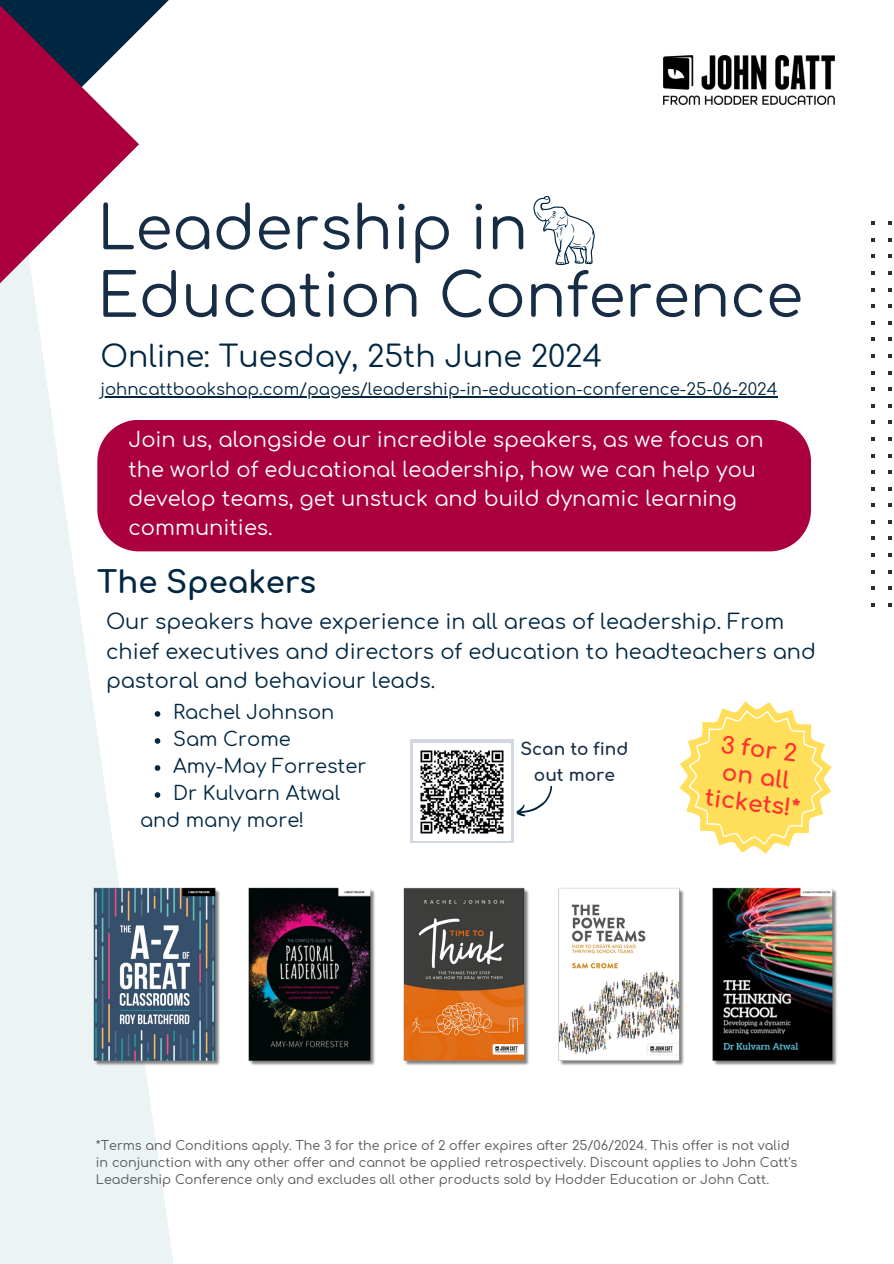
<style>
.page{position:relative;width:894px;height:1264px;background:#fff}
.page>*{position:absolute;margin:0;border:0;box-sizing:border-box;transform-origin:0 0}
.t1{font:60px/67.5px "Comfortaa";color:#172d45}
.t2{font:700 30.6px "Comfortaa";color:#002641}
.t3{font:30px "Comfortaa";color:#002641}
.t4{font:700 23.1px/27px "Comfortaa";color:#ff3131;text-align:center}
.t5{font:21px/29.2px "Comfortaa";color:#fff}
.t6{font:21px/29.2px "Comfortaa";color:#002641}
.t7{font:19.5px "Comfortaa";color:#002641}
.t8{font:700 16.95px/25.5px "Comfortaa";color:#172d45;text-align:center}
.t9{font:16.5px "Comfortaa";color:#002641}
.t10{font:12.75px/17px "Comfortaa";color:#545454}
</style>
<div class="page">
<svg style="left:139px;top:0;width:30px;height:30px"></svg>
<svg style="left:0;top:397px;width:184px;height:866px;fill:#ebf3f4"></svg>
<svg style="left:0;top:0;width:139px;height:581px"></svg>
<div style="left:97px;top:420px;width:713px;height:131px;background:#ab003e"></div>
<svg style="left:679px;top:701px;width:153px;height:153px"></svg>
<img style="left:663px;top:56px;width:171px;height:48px">
<svg style="left:410px;top:740px;width:103px;height:103px"></svg>
<img style="left:414px;top:743px;width:96px;height:97px">
<svg style="left:516px;top:785px;width:36px;height:32px"></svg>
<svg style="left:871px;top:221px;width:3px;height:4px"></svg>
<svg style="left:871px;top:238px;width:3px;height:4px"></svg>
<svg style="left:871px;top:254px;width:3px;height:4px"></svg>
<svg style="left:871px;top:271px;width:3px;height:4px"></svg>
<svg style="left:871px;top:304px;width:3px;height:4px"></svg>
<svg style="left:871px;top:321px;width:3px;height:4px"></svg>
<svg style="left:871px;top:337px;width:3px;height:4px"></svg>
<svg style="left:871px;top:354px;width:3px;height:4px"></svg>
<svg style="left:871px;top:387px;width:3px;height:4px"></svg>
<svg style="left:871px;top:420px;width:3px;height:4px"></svg>
<svg style="left:871px;top:437px;width:3px;height:4px"></svg>
<svg style="left:871px;top:470px;width:3px;height:4px"></svg>
<svg style="left:871px;top:503px;width:3px;height:4px"></svg>
<svg style="left:871px;top:536px;width:3px;height:4px"></svg>
<svg style="left:871px;top:553px;width:3px;height:4px"></svg>
<svg style="left:871px;top:586px;width:3px;height:4px"></svg>
<svg style="left:888px;top:221px;width:3px;height:4px"></svg>
<svg style="left:888px;top:238px;width:3px;height:4px"></svg>
<svg style="left:888px;top:254px;width:3px;height:4px"></svg>
<svg style="left:888px;top:271px;width:3px;height:4px"></svg>
<svg style="left:888px;top:304px;width:3px;height:4px"></svg>
<svg style="left:888px;top:321px;width:3px;height:4px"></svg>
<svg style="left:888px;top:337px;width:3px;height:4px"></svg>
<svg style="left:888px;top:354px;width:3px;height:4px"></svg>
<svg style="left:888px;top:387px;width:3px;height:4px"></svg>
<svg style="left:888px;top:420px;width:3px;height:4px"></svg>
<svg style="left:888px;top:437px;width:3px;height:4px"></svg>
<svg style="left:888px;top:470px;width:3px;height:4px"></svg>
<svg style="left:888px;top:503px;width:3px;height:4px"></svg>
<svg style="left:888px;top:536px;width:3px;height:4px"></svg>
<svg style="left:888px;top:553px;width:3px;height:4px"></svg>
<svg style="left:888px;top:586px;width:3px;height:4px"></svg>
<img style="left:403px;top:887px;width:126px;height:179px">
<img style="left:558px;top:888px;width:126px;height:178px">
<img style="left:248px;top:887px;width:127px;height:179px">
<img style="left:712px;top:887px;width:125px;height:179px">
<svg style="left:533px;top:196px;width:61px;height:69px"></svg>
<img style="left:93px;top:886px;width:127px;height:182px">
<svg style="left:155px;top:711px;width:5px;height:5px"></svg>
<svg style="left:155px;top:738px;width:5px;height:5px"></svg>
<svg style="left:155px;top:765px;width:5px;height:5px"></svg>
<svg style="left:155px;top:792px;width:5px;height:5px"></svg>
<hr style="left:100px;top:396px;width:677px;height:1px;background:#002641">
<h3 class="t1" style="left:97px;top:196px;width:706px">Leadership in<br>Education Conference</h3>
<p class="t3" style="left:100px;top:340px;width:503px">Online: Tuesday, 25th June 2024</p>
<p class="t9" style="left:100px;top:380px;width:678px">johncattbookshop.com/pages/leadership-in-education-conference-25-06-2024</p>
<p class="t5" style="left:128px;top:426px;width:636px">Join us, alongside our incredible speakers, as we focus on the world of educational leadership, how we can help you develop teams, get unstuck and build dynamic learning communities.</p>
<p class="t2" style="left:97px;top:566px;width:220px">The Speakers</p>
<p class="t6" style="left:106px;top:608px;width:711px">Our speakers have experience in all areas of leadership. From chief executives and directors of education to headteachers and pastoral and behaviour leads.</p>
<h4 class="t7" style="left:173px;top:701px;width:163px">Rachel Johnson</h4>
<p class="t7" style="left:173px;top:728px;width:119px">Sam Crome</p>
<p class="t7" style="left:173px;top:755px;width:194px">Amy-May Forrester</p>
<p class="t7" style="left:173px;top:782px;width:168px">Dr Kulvarn Atwal</p>
<p class="t7" style="left:140px;top:809px;width:166px">and many more!</p>
<h6 class="t8" style="left:520px;top:737px;width:109px">Scan to find out more</h6>
<p class="t4" style="left:713px;top:731px;width:97px;rotate:7deg">3 for 2 on all tickets!*</p>
<p class="t10" style="left:96px;top:1137px;width:702px">*Terms and Conditions apply. The 3 for the price of 2 offer expires after 25/06/2024. This offer is not valid in conjunction with any other offer and cannot be applied retrospectively. Discount applies to John Catt's<br>Leadership Conference only and excludes all other products sold by Hodder Education or John Catt.</p>
</div>
